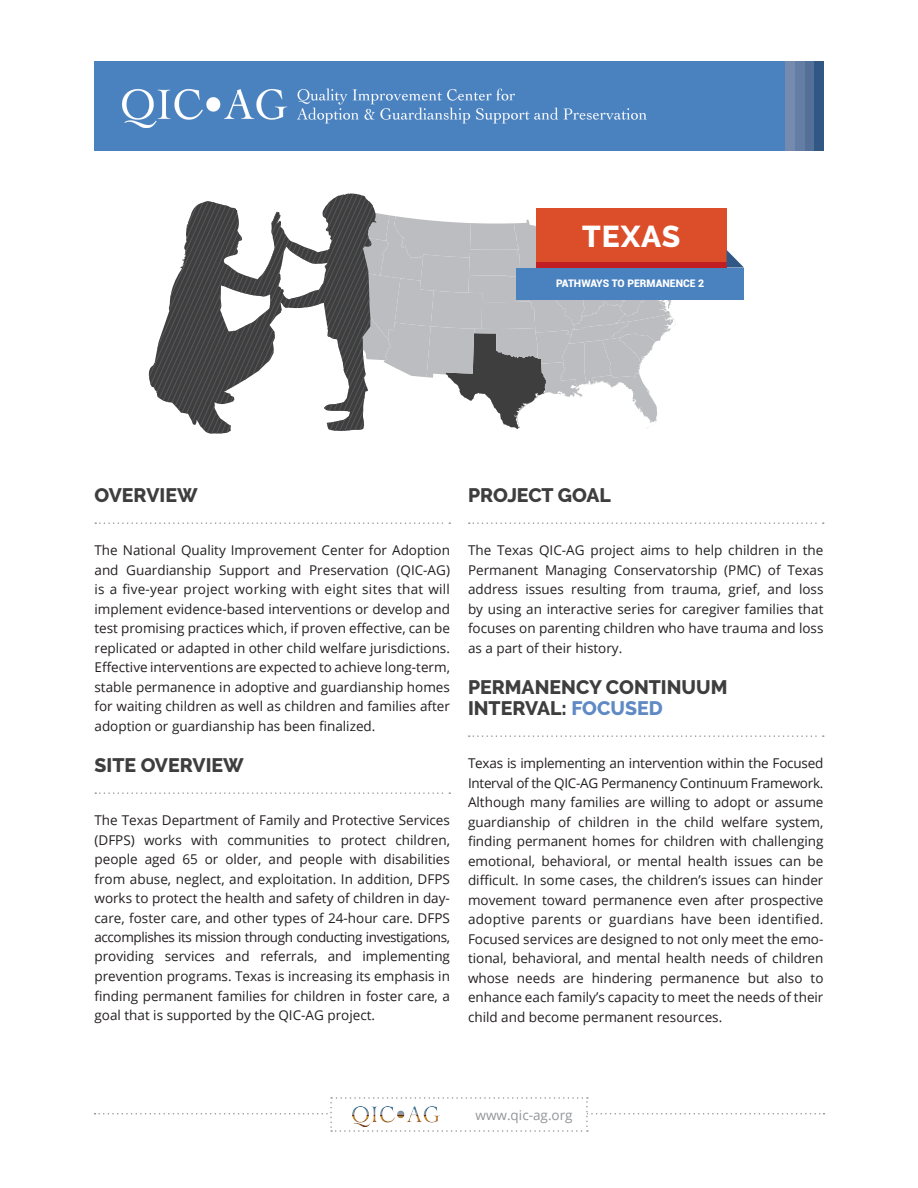
<style>
.page{position:relative;width:918px;height:1188px;background:#fff}
.page>*{position:absolute;margin:0;border:0;box-sizing:border-box;transform-origin:0 0}
.H1__2{font:800 30px "Raleway";letter-spacing:.03em;color:#fff}
.H2_-_Line_Bottom_-_D{font:800 19.5px/21px "Raleway";color:#3e3e3f}
.t1{font:13.5px/19.5px "Open Sans";color:#231f20;text-align:justify}
.t2{font:13.5px "Open Sans";color:#939598}
.Pre-Permanence_-_Beg{font:900 10.5px "Roboto";color:#fff}
.s1{color:#5f8ac4}
</style>
<div class="page">
<div style="left:94px;top:61px;width:730px;height:90px;background:#4a81bf"></div>
<svg style="left:95px;top:522px;width:355px;height:2px"></svg>
<svg style="left:95px;top:792px;width:355px;height:2px"></svg>
<svg style="left:469px;top:522px;width:355px;height:2px"></svg>
<svg style="left:469px;top:735px;width:355px;height:2px"></svg>
<img style="left:123px;top:89px;width:524px;height:38px">
<div style="left:814px;top:61px;width:10px;height:90px;background:#315885"></div>
<div style="left:804px;top:61px;width:10px;height:90px;background:#547098"></div>
<div style="left:795px;top:61px;width:9px;height:90px;background:#637da4"></div>
<div style="left:785px;top:61px;width:10px;height:90px;background:#748baf"></div>
<svg style="left:94px;top:1097px;width:731px;height:35px"></svg>
<img style="left:352px;top:1106px;width:88px;height:20px">
<div style="left:536px;top:208px;width:191px;height:54px;background:#dc4d29"></div>
<div style="left:536px;top:262px;width:191px;height:6px;background:#c11e24"></div>
<div style="left:516px;top:268px;width:228px;height:31px;background:#4a81bf"></div>
<svg style="left:727px;top:250px;width:17px;height:18px"></svg>
<svg style="left:148px;top:193px;width:208px;height:241px"></svg>
<svg style="left:224px;top:194px;width:487px;height:238px"></svg>
<p class="H1__2" style="left:582px;top:220px;width:100px">TEXAS</p>
<p class="Pre-Permanence_-_Beg" style="left:556px;top:276px;width:150px">PATHWAYS TO PERMANENCE 2</p>
<p class="H2_-_Line_Bottom_-_D" style="left:94px;top:485px;width:105px">OVERVIEW</p>
<p class="t1" style="left:94px;top:540px;width:357px">The National Quality Improvement Center for Adoption and Guardianship Support and Preservation (QIC-AG) is a five-year project working with eight sites that will implement evidence-based interventions or develop and test promising practices which, if proven effective, can be replicated or adapted in other child welfare jurisdictions.<br>Effective interventions are expected to achieve long-term, stable permanence in adoptive and guardianship homes for waiting children as well as children and families after adoption or guardianship has been finalized.</p>
<p class="H2_-_Line_Bottom_-_D" style="left:94px;top:755px;width:151px">SITE OVERVIEW</p>
<p class="t1" style="left:94px;top:810px;width:357px">The Texas Department of Family and Protective Services (DFPS) works with communities to protect children, people aged 65 or older, and people with disabilities from abuse, neglect, and exploitation. In addition, DFPS works to protect the health and safety of children in day&shy;care, foster care, and other types of 24-hour care. DFPS accomplishes its mission through conducting investigations, providing services and referrals, and implementing prevention programs. Texas is increasing its emphasis in finding permanent families for children in foster care, a goal that is supported by the QIC-AG project.</p>
<p class="H2_-_Line_Bottom_-_D" style="left:468px;top:485px;width:144px">PROJECT GOAL</p>
<p class="t1" style="left:468px;top:540px;width:357px">The Texas QIC-AG project aims to help children in the Permanent Managing Conservatorship (PMC) of Texas address issues resulting from trauma, grief, and loss by using an interactive series for caregiver families that focuses on parenting children who have trauma and loss as a part of their history.</p>
<p class="H2_-_Line_Bottom_-_D" style="left:468px;top:677px;width:261px">PERMANENCY CONTINUUM<br>INTERVAL: <span class="s1">FOCUSED</span></p>
<p class="t1" style="left:468px;top:753px;width:357px">Texas is implementing an intervention within the Focused Interval of the QIC-AG Permanency Continuum Framework.<br>Although many families are willing to adopt or assume guardianship of children in the child welfare system, finding permanent homes for children with challenging emotional, behavioral, or mental health issues can be difficult. In some cases, the children’s issues can hinder movement toward permanence even after prospective adoptive parents or guardians have been identified.<br>Focused services are designed to not only meet the emo&shy;tional, behavioral, and mental health needs of children whose needs are hindering permanence but also to enhance each family’s capacity to meet the needs of their child and become permanent resources.</p>
<p class="t2" style="left:476px;top:1106px;width:99px">www.qic-ag.org</p>
</div>
